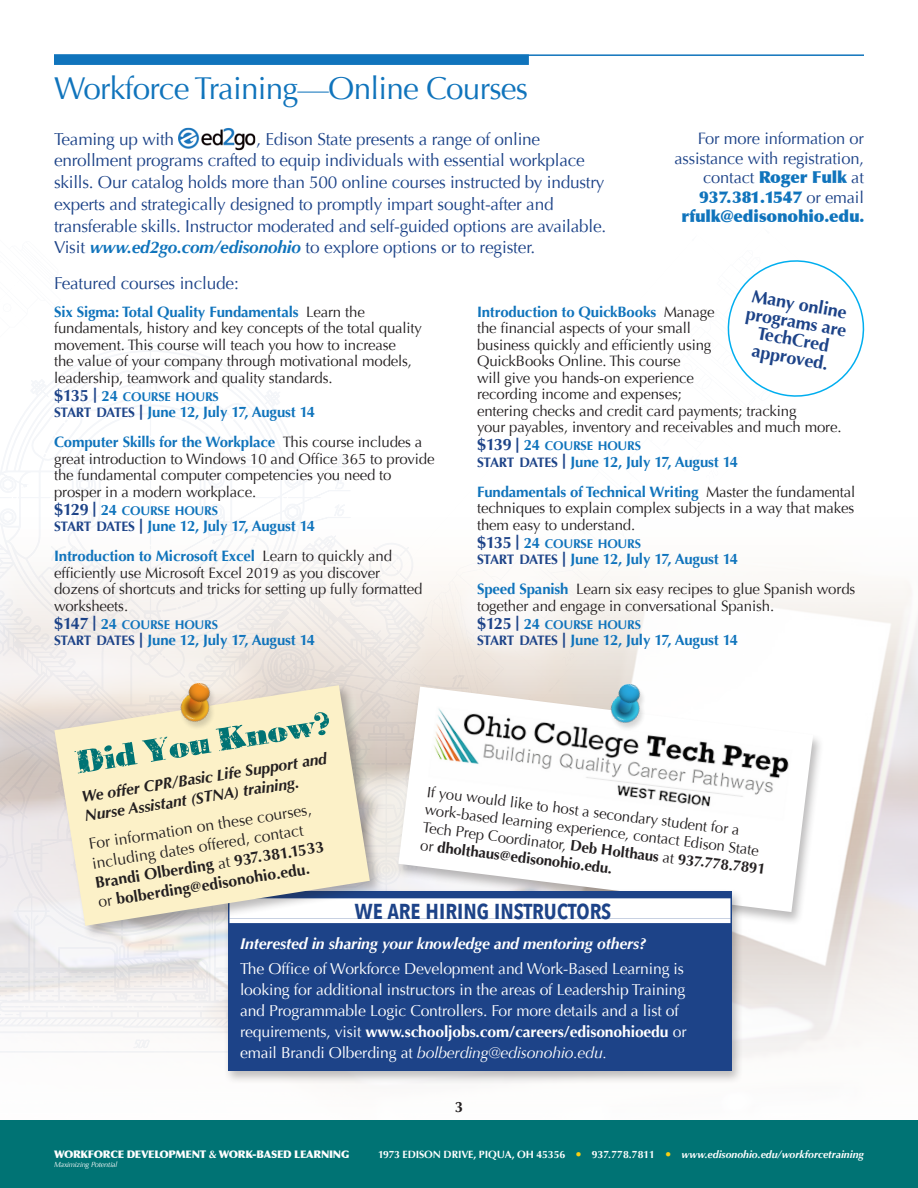
<style>
.page{position:relative;width:918px;height:1188px;background:#fff}
.page>*{position:absolute;margin:0;border:0;box-sizing:border-box;transform-origin:0 0}
.Article_Title_INSIDE{font:31.5px "Optima";letter-spacing:-.025em;color:#1074bc}
.Body_Text{font:600 27px "Avenir Next Condensed";letter-spacing:-.02em;color:#1d4388}
.Body_Text-2{font:700 18px/18px "Optima";color:#1d4388;text-align:center}
.Body_Text-3{font:17.25px/21.8px "Optima";letter-spacing:-.015em;color:#1d4388}
.Body_Text-4{font:16.5px/19.5px "Optima";letter-spacing:-.01em;color:#1d4388;text-align:right}
.Body_Text-5{font:15.75px/21px "Optima";letter-spacing:-.01em;color:#fff}
.Source_Text{font:15.75px/19.5px "Optima";color:#231f20}
.Body_Text-6{font:italic 700 15.75px/19.5px "Optima";color:#231f20}
.Body_Text-7{font:italic 700 15.75px "Optima";letter-spacing:-.01em;color:#fff}
.Body_Text-8{font:15px/16.5px "Optima";letter-spacing:-.01em;color:#231f20}
.Body_Text-9{font:700 15px "Optima";letter-spacing:-.01em;color:#1074bc}
.Body_Text-10{font:700 15px "Optima";color:#231f20}
.Body_Text-11{font:700 12.6px "Optima";letter-spacing:-.015em;color:#1074bc}
.t1{font:700 10.5px "Optima";letter-spacing:-.01em;color:#fff}
.t2{font:900 10.5px "Optima";letter-spacing:-.025em;color:#fff}
.t3{font:italic 7.5px "Optima";letter-spacing:-.025em;color:#fff}
.s1{font-weight:700;font-style:italic;color:#1074bc}
.s2{font-weight:900;color:#1074bc}
.s3{font-weight:700;color:#1074bc}
.s4{font-size:16.5px;color:#1d4388}
.s5{font-weight:900;font-size:15px;color:#1d4388}
.s6{font-size:15px}
.s7{font-size:13.65px;color:#1d4388}
.s8{font-weight:900;color:#1d4388}
.s9{font-weight:700}
.s10{font-style:italic}
.s11{font-style:inherit}
.s12{font-weight:700;font-size:10.8px}
.s13{color:#f7cf12}
</style>
<div class="page">
<svg style="left:0;top:334px;width:353px;height:174px"></svg>
<img style="left:0;top:508px;width:918px;height:549px">
<div style="left:0;top:1120px;width:918px;height:68px;background:#007374"></div>
<img style="left:179px;top:128px;width:76px;height:23px">
<div style="left:54px;top:54px;width:475px;height:11px;background:#1074bc"></div>
<hr style="left:54px;top:54px;width:810px;height:2px;background:#1074bc">
<svg style="left:727px;top:260px;width:138px;height:137px"></svg>
<div style="left:395px;top:685px;width:430px;height:241px;background:#231f20;opacity:.3"></div>
<svg style="left:398px;top:687px;width:415px;height:225px"></svg>
<img style="left:428px;top:706px;width:364px;height:115px">
<img style="left:592px;top:669px;width:87px;height:86px">
<div style="left:223px;top:888px;width:520px;height:197px;background:#231f20;opacity:.28"></div>
<div style="left:228px;top:891px;width:504px;height:180px;background:#1d4388"></div>
<div style="left:230px;top:898px;width:500px;height:21px;background:#fff"></div>
<hr style="left:230px;top:919px;width:500px;height:4px;background:#fff">
<div style="left:53px;top:683px;width:330px;height:256px;background:#231f20;opacity:.3"></div>
<svg style="left:54px;top:685px;width:316px;height:241px;background:#f0e8ca"></svg>
<svg style="left:67px;top:685px;width:262px;height:88px;background:#dde0c3"></svg>
<img style="left:161px;top:668px;width:88px;height:88px">
<p class="Article_Title_INSIDE" style="left:54px;top:70px;width:476px">Workforce Training—Online Courses</p>
<p class="Body_Text-3" style="left:54px;top:128px;width:554px;text-indent:202px">, Edison State presents a range of online enrollment programs crafted to equip individuals with essential workplace skills. Our catalog holds more than 500 online courses instructed by industry experts and strategically designed to promptly impart sought-after and transferable skills. Instructor moderated and self-guided options are available.<br>Visit <span class="s1">www.ed2go.com/edisonohio</span> to explore options or to register.</p>
<p class="Body_Text-3" style="left:54px;top:272px;width:186px">Featured courses include:</p>
<p class="Body_Text-3" style="left:54px;top:128px;width:122px">Teaming up with</p>
<p class="Body_Text-4" style="left:674px;top:129px;width:191px">For more information or assistance with registration, contact <span class="s2">Roger Fulk</span> at<br><span class="s2">937.381.1547</span> or email <span class="s2">rfulk@edisonohio.edu.</span></p>
<p class="Body_Text-2" style="left:751px;top:286px;width:103px;rotate:10deg">Many online programs are<br>TechCred approved.</p>
<p class="Body_Text-8" style="left:54px;top:304px;width:370px"><span class="s3">Six Sigma: Total Quality Fundamentals</span> Learn the fundamentals, history and key concepts of the total quality movement. This course will teach you how to increase<br>the value of your company through motivational models, leadership, teamwork and quality standards.</p>
<p class="Body_Text-11" style="left:54px;top:389px;width:166px"><span class="s4">$135</span> <span class="s5">|</span> <span class="s6">24</span> COURSE HOURS</p>
<p class="Body_Text-9" style="left:54px;top:403px;width:263px"><span class="s7">START DATES</span> <span class="s8">|</span> June 12, July 17, August 14</p>
<p class="Body_Text-8" style="left:54px;top:434px;width:382px"><span class="s3">Computer Skills for the Workplace</span> This course includes a great introduction to Windows 10 and Office 365 to provide the fundamental computer competencies you need to prosper in a modern workplace.</p>
<p class="Body_Text-11" style="left:54px;top:503px;width:166px"><span class="s4">$129</span> <span class="s5">|</span> <span class="s6">24</span> COURSE HOURS</p>
<p class="Body_Text-9" style="left:54px;top:517px;width:263px"><span class="s7">START DATES</span> <span class="s8">|</span> June 12, July 17, August 14</p>
<p class="Body_Text-8" style="left:54px;top:548px;width:370px"><span class="s3">Introduction to Microsoft Excel</span> Learn to quickly and efficiently use Microsoft Excel 2019 as you discover dozens of shortcuts and tricks for setting up fully formatted worksheets.</p>
<p class="Body_Text-11" style="left:54px;top:617px;width:166px"><span class="s4">$147</span> <span class="s5">|</span> <span class="s6">24</span> COURSE HOURS</p>
<p class="Body_Text-9" style="left:54px;top:631px;width:263px"><span class="s7">START DATES</span> <span class="s8">|</span> June 12, July 17, August 14</p>
<p class="Body_Text-8" style="left:477px;top:304px;width:366px"><span class="s3">Introduction to QuickBooks</span> Manage<br>the financial aspects of your small<br>business quickly and efficiently using<br>QuickBooks Online. This course<br>will give you hands-on experience<br>recording income and expenses;<br>entering checks and credit card payments; tracking<br>your payables, inventory and receivables and much more.</p>
<p class="Body_Text-11" style="left:477px;top:439px;width:166px"><span class="s4">$139</span> <span class="s5">|</span> <span class="s6">24</span> COURSE HOURS</p>
<p class="Body_Text-9" style="left:477px;top:453px;width:263px"><span class="s7">START DATES</span> <span class="s8">|</span> June 12, July 17, August 14</p>
<p class="Body_Text-8" style="left:477px;top:484px;width:380px;text-align:justify"><span class="s3">Fundamentals of Technical Writing</span> Master the fundamental techniques to explain complex subjects in a way that makes them easy to understand.</p>
<p class="Body_Text-11" style="left:477px;top:536px;width:166px"><span class="s4">$135</span> <span class="s5">|</span> <span class="s6">24</span> COURSE HOURS</p>
<p class="Body_Text-9" style="left:477px;top:550px;width:263px"><span class="s7">START DATES</span> <span class="s8">|</span> June 12, July 17, August 14</p>
<p class="Body_Text-8" style="left:477px;top:581px;width:380px"><span class="s3">Speed Spanish</span> Learn six easy recipes to glue Spanish words together and engage in conversational Spanish.</p>
<p class="Body_Text-11" style="left:477px;top:617px;width:166px"><span class="s4">$125</span> <span class="s5">|</span> <span class="s6">24</span> COURSE HOURS</p>
<p class="Body_Text-9" style="left:477px;top:631px;width:263px"><span class="s7">START DATES</span> <span class="s8">|</span> June 12, July 17, August 14</p>
<p class="Body_Text-6" style="left:80px;top:787px;width:250px;rotate:-9deg">We offer CPR/Basic Life Support and<br>Nurse Assistant (STNA) training.</p>
<p class="Body_Text-8" style="left:428px;top:783px;width:347px;line-height:18px;rotate:7deg">If you would like to host a secondary student for a work-based learning experience, contact Edison State Tech Prep Coordinator, <span class="s9">Deb Holthaus</span> at <span class="s9">937.778.7891 </span>or <span class="s9">dholthaus@edisonohio.edu.</span></p>
<p class="Body_Text" style="left:355px;top:886px;width:258px">we are hiring instructors</p>
<p class="Body_Text-7" style="left:240px;top:934px;width:408px">Interested in sharing your knowledge and mentoring others?</p>
<p class="Body_Text-5" style="left:240px;top:958px;width:448px">The Office of Workforce Development and Work-Based Learning is looking for additional instructors in the areas of Leadership Training and Programmable Logic Controllers. For more details and a list of requirements, visit <span class="s9">www.schooljobs.com/careers/edisonohioedu</span> or email Brandi Olberding at <span class="s10">bolberding@edisonohio.edu.</span></p>
<p class="Source_Text" style="left:88px;top:835px;width:233px;rotate:-9deg">For information on these courses, including dates offered, contact <span class="s9">Brandi Olberding</span> at <span class="s9">937.381.1533 </span>or <span class="s9">bolberding@edisonohio.edu.</span></p>
<p class="Body_Text-10" style="left:455px;top:1098px;width:10px">3</p>
<p class="t2" style="left:54px;top:1147px;width:297px"><span class="s11">WORKFORCE</span> DEVELOPMENT <span class="s12">&amp;</span> WORK-BASED LEARNING</p>
<p class="t1" style="left:378px;top:1148px;width:487px">1973 EDISON DRIVE, PIQUA, OH 45356 <span class="s13">●</span> 937.778.7811 <span class="s13">●</span> <span class="s10">www.edisonohio.edu/workforcetraining</span></p>
<p class="t3" style="left:54px;top:1160px;width:65px">Maximizing Potential</p>
</div>
